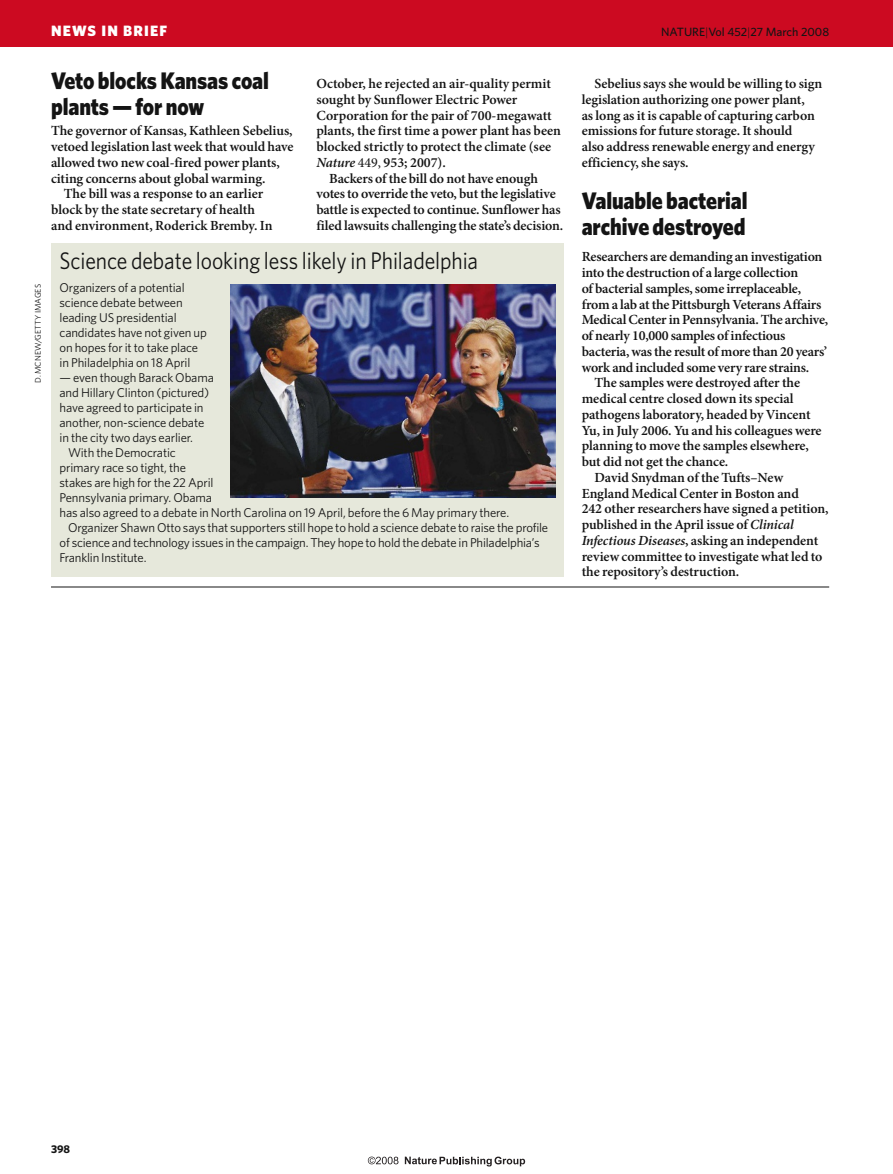
<style>
.page{position:relative;width:893px;height:1174px;background:#fff}
.page>*{position:absolute;margin:0;border:0;box-sizing:border-box;transform-origin:0 0}
.t1{font:900 24px/26.2px "Whitney";letter-spacing:-.005em;color:#141414;scale:.9 1}
.t2{font:24px "Whitney";letter-spacing:-.005em;color:#141414;scale:.9 1}
.t3{font:900 15px "Whitney";letter-spacing:.075em;color:#fff}
.t4{font:600 13.95px/15.8px "Minion Pro";letter-spacing:-.005em;color:#141414}
.t5{font:12.75px/15px "Whitney";letter-spacing:-.01em;color:#141414}
.t6{font:500 12px "Whitney";color:#141414}
.t7{font:700 11.25px "Whitney";color:#141414}
.t8{font:8.25px "Whitney";color:#141414}
.s1{font-weight:300}
.s2{font-style:italic}
.s3{font-weight:400}
</style>
<div class="page">
<div style="left:51px;top:243px;width:513px;height:334px;background:#e6e8db"></div>
<img style="left:230px;top:285px;width:325px;height:213px">
<div style="left:0;top:0;width:893px;height:47px;background:#cc0a21"></div>
<hr style="left:51px;top:587px;width:778px;height:1px;background:#141414">
<svg style="left:405px;top:1156px;width:120px;height:10px"></svg>
<svg style="left:368px;top:1156px;width:30px;height:8px"></svg>
<p class="t3" style="left:51px;top:25px;width:118px">NEWS IN BRIEF</p>
<p class="t6" style="left:661px;top:27px;width:169px">NATURE<span class="s1">|</span>Vol 452<span class="s1">|</span>27 March 2008</p>
<p class="t8" style="left:35px;top:383px;width:100px;rotate:-90deg">D. MCNEW/GETTY IMAGES</p>
<h1 class="t1" style="left:51px;top:69px;width:244px">Veto blocks Kansas coal plants — for now</h1>
<p class="t4" style="left:51px;top:124px;width:243px">The governor of Kansas, Kathleen Sebelius,</p>
<p class="t4" style="left:51px;top:140px;width:244px">vetoed legislation last week that would have</p>
<p class="t4" style="left:51px;top:156px;width:230px">allowed two new coal-fired power plants,</p>
<p class="t4" style="left:51px;top:171px;width:216px">citing concerns about global warming.</p>
<p class="t4" style="left:64px;top:187px;width:201px">The bill was a response to an earlier</p>
<p class="t4" style="left:51px;top:203px;width:205px">block by the state secretary of health</p>
<p class="t4" style="left:51px;top:219px;width:223px">and environment, Roderick Bremby. In</p>
<p class="t4" style="left:316px;top:77px;width:236px">October, he rejected an air-quality permit</p>
<p class="t4" style="left:316px;top:93px;width:203px">sought by Sunflower Electric Power</p>
<p class="t4" style="left:316px;top:108px;width:237px">Corporation for the pair of 700-megawatt</p>
<p class="t4" style="left:316px;top:124px;width:246px">plants, the first time a power plant has been</p>
<p class="t4" style="left:316px;top:140px;width:236px">blocked strictly to protect the climate (see</p>
<p class="t4" style="left:316px;top:156px;width:131px"><span class="s2">Nature</span> <span class="s3">449,</span> 953; 2007).</p>
<p class="t4" style="left:329px;top:171px;width:210px">Backers of the bill do not have enough</p>
<p class="t4" style="left:316px;top:187px;width:241px">votes to override the veto, but the legislative</p>
<p class="t4" style="left:316px;top:203px;width:246px">battle is expected to continue. Sunflower has</p>
<p class="t4" style="left:316px;top:219px;width:248px">filed lawsuits challenging the state’s decision.</p>
<h1 class="t2" style="left:60px;top:251px;width:467px">Science debate looking less likely in Philadelphia</h1>
<p class="t5" style="left:60px;top:281px;width:149px">Organizers of a potential science debate between leading US presidential candidates have not given up on hopes for it to take place in Philadelphia on 18 April</p>
<p class="t5" style="left:60px;top:371px;width:156px">— even though Barack Obama</p>
<p class="t5" style="left:60px;top:386px;width:151px">and Hillary Clinton (pictured)</p>
<p class="t5" style="left:60px;top:401px;width:146px">have agreed to participate in</p>
<p class="t5" style="left:60px;top:416px;width:146px">another, non-science debate</p>
<p class="t5" style="left:60px;top:431px;width:135px">in the city two days earlier.</p>
<p class="t5" style="left:68px;top:446px;width:109px">With the Democratic</p>
<p class="t5" style="left:60px;top:461px;width:128px">primary race so tight, the</p>
<p class="t5" style="left:60px;top:476px;width:155px">stakes are high for the 22 April</p>
<p class="t5" style="left:60px;top:491px;width:154px">Pennsylvania primary. Obama</p>
<p class="t5" style="left:60px;top:506px;width:451px">has also agreed to a debate in North Carolina on 19 April, before the 6 May primary there.</p>
<p class="t5" style="left:68px;top:521px;width:482px">Organizer Shawn Otto says that supporters still hope to hold a science debate to raise the profile</p>
<p class="t5" style="left:60px;top:536px;width:482px">of science and technology issues in the campaign. They hope to hold the debate in Philadelphia’s</p>
<p class="t5" style="left:60px;top:551px;width:88px">Franklin Institute.</p>
<p class="t4" style="left:582px;top:77px;width:242px;text-indent:13px">Sebelius says she would be willing to sign legislation authorizing one power plant,<br>as long as it is capable of capturing carbon emissions for future storage. It should<br>also address renewable energy and energy efficiency, she says.</p>
<h1 class="t1" style="left:582px;top:189px;width:186px">Valuable bacterial archive destroyed</h1>
<p class="t4" style="left:582px;top:250px;width:242px">Researchers are demanding an investigation</p>
<p class="t4" style="left:582px;top:266px;width:218px">into the destruction of a large collection</p>
<p class="t4" style="left:582px;top:282px;width:221px">of bacterial samples, some irreplaceable,</p>
<p class="t4" style="left:582px;top:297px;width:241px">from a lab at the Pittsburgh Veterans Affairs</p>
<p class="t4" style="left:582px;top:313px;width:248px">Medical Center in Pennsylvania. The archive,</p>
<p class="t4" style="left:582px;top:329px;width:205px">of nearly 10,000 samples of infectious</p>
<p class="t4" style="left:582px;top:345px;width:247px">bacteria, was the result of more than 20 years’</p>
<p class="t4" style="left:582px;top:360px;width:229px">work and included some very rare strains.</p>
<p class="t4" style="left:594px;top:376px;width:207px">The samples were destroyed after the</p>
<p class="t4" style="left:582px;top:392px;width:213px">medical centre closed down its special</p>
<p class="t4" style="left:582px;top:408px;width:230px">pathogens laboratory, headed by Vincent</p>
<p class="t4" style="left:582px;top:423px;width:241px">Yu, in July 2006. Yu and his colleagues were</p>
<p class="t4" style="left:582px;top:439px;width:229px">planning to move the samples elsewhere,</p>
<p class="t4" style="left:582px;top:455px;width:148px">but did not get the chance.</p>
<p class="t4" style="left:594px;top:471px;width:190px">David Snydman of the Tufts–New</p>
<p class="t4" style="left:582px;top:486px;width:219px">England Medical Center in Boston and</p>
<p class="t4" style="left:582px;top:502px;width:248px">242 other researchers have signed a petition,</p>
<p class="t4" style="left:582px;top:518px;width:214px">published in the April issue of <span class="s2">Clinical</span></p>
<p class="t4" style="left:582px;top:534px;width:238px"><span class="s2">Infectious Diseases</span>, asking an independent</p>
<p class="t4" style="left:582px;top:549px;width:242px">review committee to investigate what led to</p>
<p class="t4" style="left:582px;top:565px;width:159px">the repository’s destruction.</p>
<p class="t7" style="left:51px;top:1144px;width:21px">398</p>
</div>
